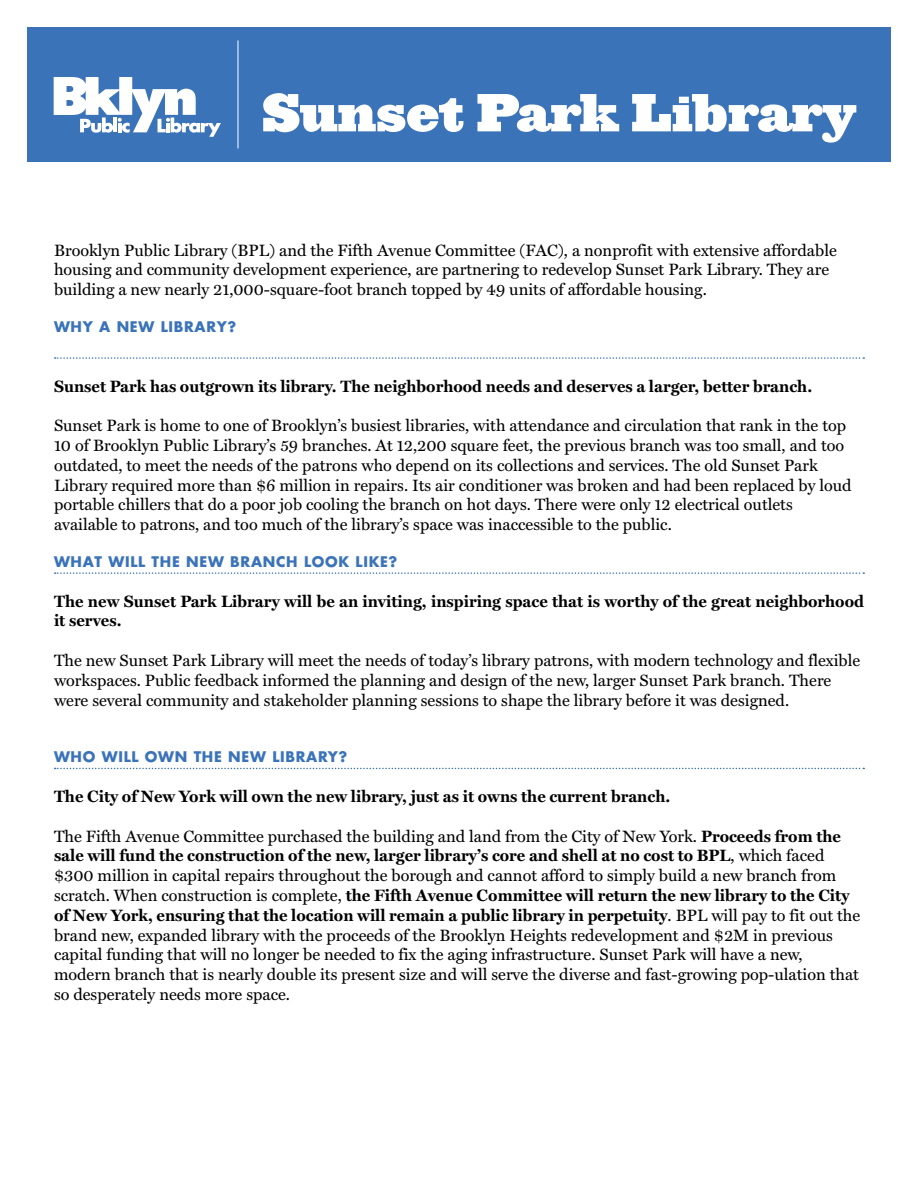
<style>
.page{position:relative;width:918px;height:1188px;background:#fff}
.page>*{position:absolute;margin:0;border:0;box-sizing:border-box;transform-origin:0 0}
.t1{font:900 49.5px "Ziggurat";color:#fff}
.t2{font:16.5px/19.8px "Miller Text";color:#000}
.t3{font:700 16.5px/19.8px "Miller Text";color:#000}
.t4{font:700 14.25px "Futura Std";letter-spacing:.05em;color:#3b73b9}
.s1{font-weight:700}
</style>
<div class="page">
<svg style="left:55px;top:357px;width:809px;height:2px"></svg>
<svg style="left:55px;top:572px;width:809px;height:2px"></svg>
<svg style="left:55px;top:768px;width:809px;height:1px"></svg>
<div style="left:27px;top:27px;width:864px;height:135px;background:#3b73b9"></div>
<svg style="left:54px;top:77px;width:167px;height:60px"></svg>
<hr style="left:238px;top:40px;width:1px;height:108px;background:#fff">
<h1 class="t1" style="left:262px;top:71px;width:596px">Sunset Park Library</h1>
<p class="t2" style="left:54px;top:240px;width:784px">Brooklyn Public Library (BPL) and the Fifth Avenue Committee (FAC), a nonprofit with extensive affordable housing and community development experience, are partnering to redevelop Sunset Park Library. They are building a new nearly 21,000-square-foot branch topped by 49 units of affordable housing.</p>
<p class="t4" style="left:54px;top:317px;width:184px">WHY A NEW LIBRARY?</p>
<p class="t3" style="left:54px;top:376px;width:760px">Sunset Park has outgrown its library. The neighborhood needs and deserves a larger, better branch.</p>
<p class="t2" style="left:54px;top:416px;width:799px">Sunset Park is home to one of Brooklyn’s busiest libraries, with attendance and circulation that rank in the top 10 of Brooklyn Public Library’s 59 branches. At 12,200 square feet, the previous branch was too small, and too outdated, to meet the needs of the patrons who depend on its collections and services. The old Sunset Park Library required more than $6 million in repairs. Its air conditioner was broken and had been replaced by loud portable chillers that do a poor job cooling the branch on hot days. There were only 12 electrical outlets available to patrons, and too much of the library’s space was inaccessible to the public.</p>
<p class="t4" style="left:54px;top:552px;width:345px">WHAT WILL THE NEW BRANCH LOOK LIKE?</p>
<p class="t3" style="left:54px;top:591px;width:812px">The new Sunset Park Library will be an inviting, inspiring space that is worthy of the great neighborhood it serves.</p>
<p class="t2" style="left:54px;top:651px;width:808px">The new Sunset Park Library will meet the needs of today’s library patrons, with modern technology and flexible workspaces. Public feedback informed the planning and design of the new, larger Sunset Park branch. There were several community and stakeholder planning sessions to shape the library before it was designed.</p>
<p class="t4" style="left:54px;top:747px;width:295px">WHO WILL OWN THE NEW LIBRARY?</p>
<p class="t3" style="left:54px;top:787px;width:618px">The City of New York will own the new library, just as it owns the current branch.</p>
<p class="t2" style="left:54px;top:826px;width:808px">The Fifth Avenue Committee purchased the building and land from the City of New York. <span class="s1">Proceeds from the sale will fund the construction of the new, larger library’s core and shell at no cost to BPL</span>, which faced $300 million in capital repairs throughout the borough and cannot afford to simply build a new branch from scratch. When construction is complete, <span class="s1">the Fifth Avenue Committee will return the new library to the City of New York, ensuring that the location will remain a public library in perpetuity</span>. BPL will pay to fit out the brand new, expanded library with the proceeds of the Brooklyn Heights redevelopment and $2M in previous capital funding that will no longer be needed to fix the aging infrastructure. Sunset Park will have a new, modern branch that is nearly double its present size and will serve the diverse and fast-growing pop-ulation that so desperately needs more space.</p>
</div>
